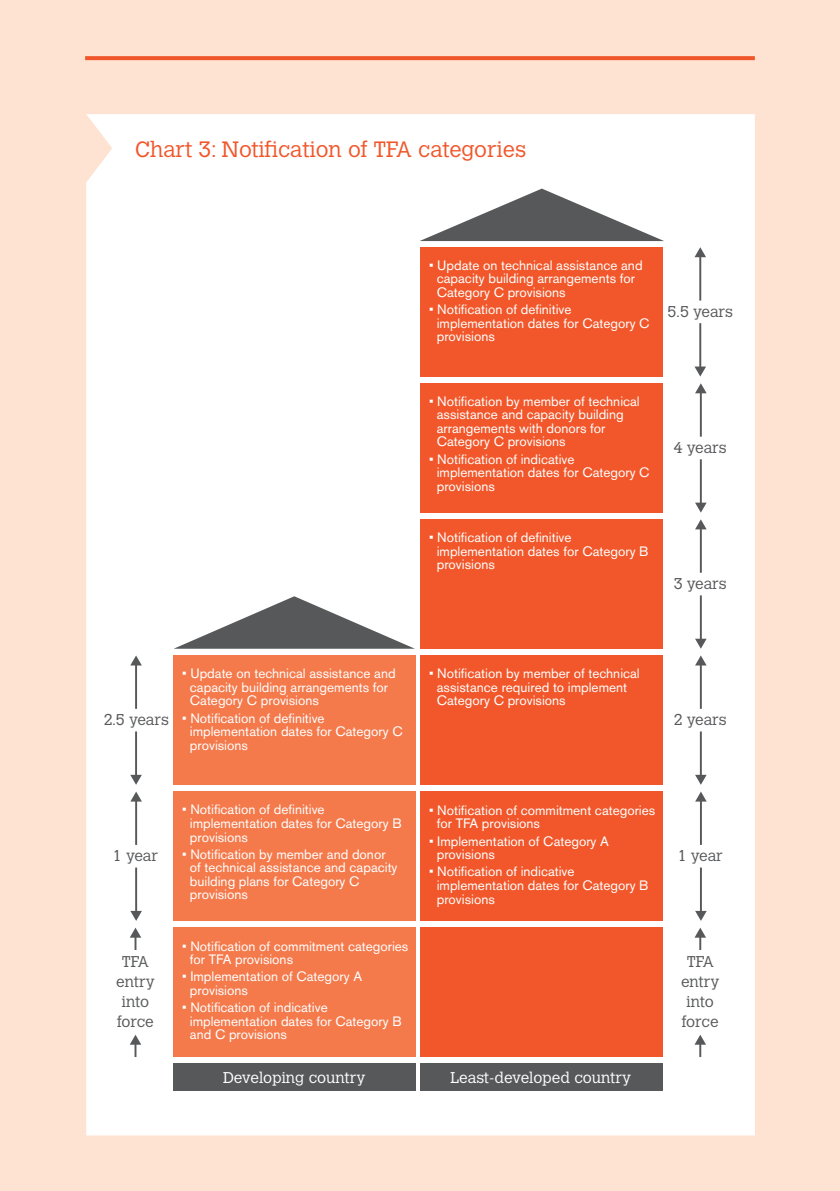
<style>
.page{position:relative;width:840px;height:1191px;background:#fff}
.page>*{position:absolute;margin:0;border:0;box-sizing:border-box;transform-origin:0 0}
.t1{font:300 22px "Calvert MT Std";color:#f1562a}
.t2{font:300 15.4px/20px "Calvert MT Std";color:#57585a;text-align:center}
.t3{font:300 15.4px "Calvert MT Std";color:#fff}
.t4{font:13.6px/13.6px "Akzidenz Grotesk BE";color:#fff}
</style>
<div class="page">
<div style="left:0;top:0;width:839px;height:1191px;background:#fee2d2"></div>
<svg style="left:85px;top:56px;width:669px;height:4px;background:#f15b30"></svg>
<div style="left:86px;top:114px;width:668px;height:1021px;background:#fff"></div>
<div style="left:101px;top:187px;width:635px;height:906px;background:#fff"></div>
<div style="left:420px;top:791px;width:242px;height:130px;background:#f1572a"></div>
<div style="left:420px;top:655px;width:242px;height:130px;background:#f1572a"></div>
<div style="left:420px;top:519px;width:242px;height:129px;background:#f1572a"></div>
<div style="left:420px;top:383px;width:242px;height:129px;background:#f1572a"></div>
<div style="left:420px;top:247px;width:242px;height:129px;background:#f1572a"></div>
<div style="left:173px;top:927px;width:242px;height:130px;background:#f47a4c"></div>
<div style="left:173px;top:1063px;width:242px;height:28px;background:#57585a"></div>
<div style="left:420px;top:1063px;width:242px;height:28px;background:#57585a"></div>
<div style="left:173px;top:791px;width:242px;height:130px;background:#f47a4c"></div>
<svg style="left:175px;top:596px;width:238px;height:52px"></svg>
<svg style="left:420px;top:189px;width:243px;height:52px"></svg>
<div style="left:173px;top:655px;width:242px;height:130px;background:#f47a4c"></div>
<div style="left:420px;top:927px;width:242px;height:130px;background:#f1572a"></div>
<hr style="left:699px;top:255px;width:1px;height:45px;background:#57585a">
<svg style="left:694px;top:247px;width:11px;height:10px"></svg>
<hr style="left:699px;top:323px;width:1px;height:45px;background:#57585a">
<svg style="left:694px;top:366px;width:11px;height:10px"></svg>
<hr style="left:699px;top:391px;width:2px;height:45px;background:#57585a">
<svg style="left:695px;top:383px;width:11px;height:10px"></svg>
<hr style="left:699px;top:459px;width:2px;height:45px;background:#57585a">
<svg style="left:695px;top:502px;width:11px;height:10px"></svg>
<hr style="left:699px;top:528px;width:2px;height:45px;background:#57585a">
<svg style="left:695px;top:519px;width:11px;height:10px"></svg>
<hr style="left:699px;top:595px;width:2px;height:45px;background:#57585a">
<svg style="left:695px;top:638px;width:11px;height:10px"></svg>
<hr style="left:699px;top:664px;width:2px;height:45px;background:#57585a">
<svg style="left:695px;top:655px;width:11px;height:10px"></svg>
<hr style="left:699px;top:731px;width:2px;height:45px;background:#57585a">
<svg style="left:695px;top:775px;width:11px;height:10px"></svg>
<hr style="left:699px;top:800px;width:2px;height:45px;background:#57585a">
<svg style="left:695px;top:791px;width:11px;height:10px"></svg>
<hr style="left:699px;top:867px;width:2px;height:45px;background:#57585a">
<svg style="left:695px;top:911px;width:11px;height:10px"></svg>
<svg style="left:694px;top:927px;width:11px;height:23px"></svg>
<svg style="left:694px;top:1035px;width:11px;height:22px"></svg>
<hr style="left:135px;top:664px;width:2px;height:45px;background:#57585a">
<svg style="left:130px;top:655px;width:12px;height:10px"></svg>
<hr style="left:135px;top:731px;width:2px;height:45px;background:#57585a">
<svg style="left:130px;top:775px;width:12px;height:10px"></svg>
<hr style="left:135px;top:800px;width:2px;height:45px;background:#57585a">
<svg style="left:130px;top:791px;width:12px;height:10px"></svg>
<hr style="left:135px;top:867px;width:2px;height:45px;background:#57585a">
<svg style="left:130px;top:911px;width:12px;height:10px"></svg>
<svg style="left:130px;top:927px;width:11px;height:23px"></svg>
<svg style="left:130px;top:1035px;width:11px;height:22px"></svg>
<p class="t1" style="left:135px;top:136px;width:392px">Chart 3: Notification of TFA categories</p>
<p class="t4" style="left:436px;top:258px;width:207px;text-indent:-8px">• Update on technical assistance and capacity building arrangements for<br>Category C provisions</p>
<p class="t4" style="left:436px;top:302px;width:214px;text-indent:-8px">• Notification of definitive implementation dates for Category C provisions</p>
<p class="t2" style="left:667px;top:302px;width:67px">5.5 years</p>
<p class="t4" style="left:436px;top:394px;width:204px;text-indent:-8px">• Notification by member of technical assistance and capacity building arrangements with donors for<br>Category C provisions</p>
<p class="t4" style="left:436px;top:452px;width:214px;text-indent:-8px">• Notification of indicative implementation dates for Category C provisions</p>
<p class="t4" style="left:436px;top:530px;width:213px;text-indent:-8px">• Notification of definitive implementation dates for Category B provisions</p>
<p class="t2" style="left:673px;top:438px;width:54px">4 years</p>
<p class="t2" style="left:673px;top:574px;width:54px">3 years</p>
<p class="t2" style="left:103px;top:710px;width:67px">2.5 years</p>
<p class="t4" style="left:190px;top:666px;width:207px;text-indent:-8px">• Update on technical assistance and capacity building arrangements for<br>Category C provisions</p>
<p class="t4" style="left:190px;top:711px;width:214px;text-indent:-8px">• Notification of definitive implementation dates for Category C provisions</p>
<p class="t4" style="left:436px;top:666px;width:204px;text-indent:-8px">• Notification by member of technical assistance required to implement<br>Category C provisions</p>
<p class="t2" style="left:673px;top:710px;width:54px">2 years</p>
<p class="t2" style="left:113px;top:846px;width:47px">1 year</p>
<p class="t2" style="left:116px;top:951px;width:40px">TFA entry into force</p>
<p class="t4" style="left:190px;top:803px;width:213px;text-indent:-8px">• Notification of definitive implementation dates for Category B provisions</p>
<p class="t4" style="left:190px;top:847px;width:209px;text-indent:-8px">• Notification by member and donor of technical assistance and capacity building plans for Category C provisions</p>
<p class="t4" style="left:190px;top:939px;width:220px;text-indent:-8px">• Notification of commitment categories for TFA provisions</p>
<p class="t4" style="left:190px;top:969px;width:173px;text-indent:-8px">• Implementation of Category A provisions</p>
<p class="t4" style="left:190px;top:1000px;width:213px;text-indent:-8px">• Notification of indicative implementation dates for Category B and C provisions</p>
<p class="t4" style="left:436px;top:803px;width:220px;text-indent:-8px">• Notification of commitment categories for TFA provisions</p>
<p class="t4" style="left:436px;top:834px;width:173px;text-indent:-8px">• Implementation of Category A provisions</p>
<p class="t4" style="left:436px;top:864px;width:213px;text-indent:-8px">• Notification of indicative implementation dates for Category B provisions</p>
<p class="t3" style="left:223px;top:1068px;width:144px">Developing country</p>
<p class="t3" style="left:450px;top:1068px;width:182px">Least-developed country</p>
<p class="t2" style="left:677px;top:846px;width:47px">1 year</p>
<p class="t2" style="left:680px;top:951px;width:40px">TFA entry into force</p>
</div>
